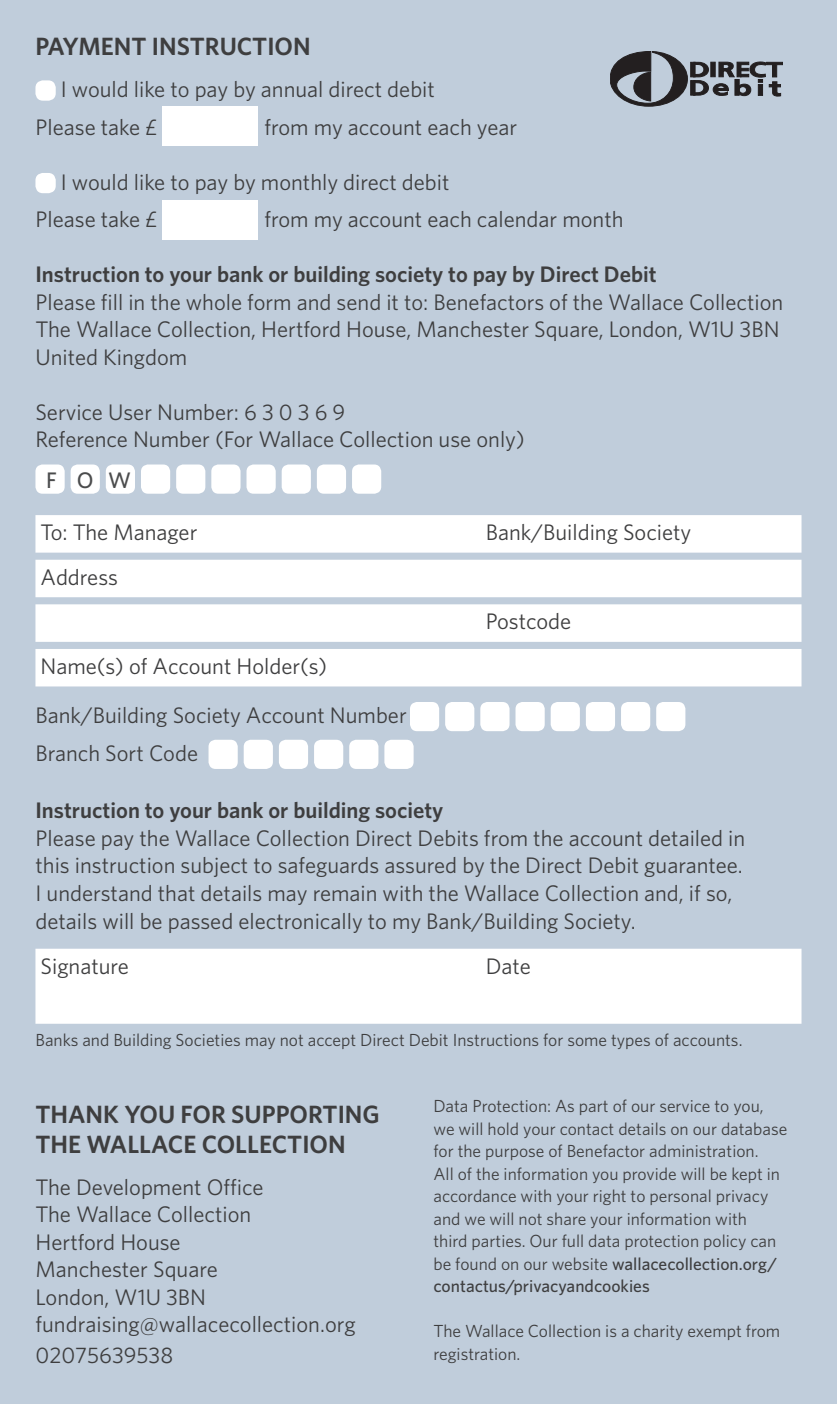
<style>
.page{position:relative;width:837px;height:1404px;background:#fff}
.page>*{position:absolute;margin:0;border:0;box-sizing:border-box;transform-origin:0 0}
.t1{font:600 25px/30px "Whitney";color:#3e3e3f}
.t2{font:22.5px/27.5px "Whitney";color:#3e3e3f}
.t3{font:600 22.5px "Whitney";color:#3e3e3f}
.t4{font:500 22.5px "Whitney";color:#4b4c4d}
.t5{font:17.5px/22.5px "Whitney";color:#3e3e3f}
.s1{font-weight:600}
.s2{font-weight:500}
</style>
<div class="page">
<div style="left:0;top:0;width:836px;height:1403px;background:#c0cddb"></div>
<div style="left:35px;top:515px;width:766px;height:37px;background:#fff"></div>
<div style="left:35px;top:559px;width:766px;height:38px;background:#fff"></div>
<div style="left:35px;top:604px;width:766px;height:37px;background:#fff"></div>
<div style="left:35px;top:649px;width:766px;height:37px;background:#fff"></div>
<div style="left:35px;top:948px;width:766px;height:75px;background:#fff"></div>
<div style="left:35px;top:80px;width:21px;height:21px;background:#fff;border-radius:8px"></div>
<div style="left:35px;top:173px;width:21px;height:20px;background:#fff;border-radius:8px"></div>
<div style="left:410px;top:702px;width:29px;height:29px;background:#fff;border-radius:7px"></div>
<div style="left:445px;top:702px;width:29px;height:29px;background:#fff;border-radius:7px"></div>
<div style="left:480px;top:702px;width:29px;height:29px;background:#fff;border-radius:7px"></div>
<div style="left:515px;top:702px;width:29px;height:29px;background:#fff;border-radius:7px"></div>
<div style="left:550px;top:702px;width:29px;height:29px;background:#fff;border-radius:7px"></div>
<div style="left:585px;top:702px;width:29px;height:29px;background:#fff;border-radius:7px"></div>
<div style="left:620px;top:702px;width:30px;height:29px;background:#fff;border-radius:7px"></div>
<div style="left:656px;top:702px;width:29px;height:29px;background:#fff;border-radius:7px"></div>
<div style="left:208px;top:739px;width:30px;height:29px;background:#fff;border-radius:7px"></div>
<div style="left:243px;top:739px;width:30px;height:29px;background:#fff;border-radius:7px"></div>
<div style="left:279px;top:739px;width:29px;height:29px;background:#fff;border-radius:7px"></div>
<div style="left:314px;top:739px;width:29px;height:29px;background:#fff;border-radius:7px"></div>
<div style="left:349px;top:739px;width:29px;height:29px;background:#fff;border-radius:7px"></div>
<div style="left:384px;top:739px;width:29px;height:29px;background:#fff;border-radius:7px"></div>
<div style="left:35px;top:464px;width:30px;height:29px;background:#fff;border-radius:7px"></div>
<div style="left:71px;top:464px;width:29px;height:29px;background:#fff;border-radius:7px"></div>
<div style="left:106px;top:464px;width:29px;height:29px;background:#fff;border-radius:7px"></div>
<div style="left:141px;top:464px;width:29px;height:29px;background:#fff;border-radius:7px"></div>
<div style="left:176px;top:464px;width:29px;height:29px;background:#fff;border-radius:7px"></div>
<div style="left:211px;top:464px;width:29px;height:29px;background:#fff;border-radius:7px"></div>
<div style="left:246px;top:464px;width:29px;height:29px;background:#fff;border-radius:7px"></div>
<div style="left:281px;top:464px;width:30px;height:29px;background:#fff;border-radius:7px"></div>
<div style="left:317px;top:464px;width:29px;height:29px;background:#fff;border-radius:7px"></div>
<div style="left:352px;top:464px;width:29px;height:29px;background:#fff;border-radius:7px"></div>
<svg style="left:610px;top:51px;width:77px;height:55px"></svg>
<div style="left:690px;top:62px;width:4px;height:15px;border:1px solid #231f20"></div>
<div style="left:690px;top:81px;width:4px;height:14px;border:1px solid #231f20"></div>
<svg style="left:693px;top:61px;width:89px;height:35px"></svg>
<div style="left:162px;top:106px;width:96px;height:39px;background:#fff"></div>
<div style="left:162px;top:200px;width:96px;height:39px;background:#fff"></div>
<p class="t1" style="left:35px;top:31px;width:277px">PAYMENT INSTRUCTION</p>
<p class="t2" style="left:61px;top:75px;width:375px">I would like to pay by annual direct debit</p>
<p class="t2" style="left:35px;top:112px;width:123px">Please take £</p>
<p class="t2" style="left:264px;top:112px;width:254px">from my account each year</p>
<p class="t2" style="left:61px;top:167px;width:390px">I would like to pay by monthly direct debit</p>
<p class="t2" style="left:35px;top:205px;width:123px">Please take £</p>
<p class="t2" style="left:264px;top:205px;width:360px">from my account each calendar month</p>
<p class="t2" style="left:35px;top:260px;width:749px"><span class="s1">Instruction to your bank or building society to pay by Direct Debit<br></span>Please fill in the whole form and send it to: Benefactors of the Wallace Collection</p>
<p class="t2" style="left:35px;top:315px;width:745px">The Wallace Collection, Hertford House, Manchester Square, London, W1U 3BN<br>United Kingdom</p>
<p class="t2" style="left:35px;top:397px;width:311px">Service User Number: 6 3 0 3 6 9</p>
<p class="t2" style="left:35px;top:425px;width:490px">Reference Number (For Wallace Collection use only)</p>
<p class="t4" style="left:46px;top:465px;width:87px">F O W</p>
<p class="t2" style="left:41px;top:517px;width:158px">To: The Manager</p>
<p class="t2" style="left:485px;top:517px;width:207px">Bank/Building Society</p>
<p class="t2" style="left:41px;top:562px;width:79px">Address</p>
<p class="t2" style="left:485px;top:607px;width:87px">Postcode</p>
<p class="t2" style="left:41px;top:651px;width:288px">Name(s) of Account Holder(s)</p>
<p class="t2" style="left:35px;top:701px;width:372px">Bank/Building Society Account Number</p>
<p class="t2" style="left:35px;top:738px;width:164px">Branch Sort Code</p>
<p class="t3" style="left:35px;top:795px;width:409px">Instruction to your bank or building society</p>
<p class="t2" style="left:35px;top:823px;width:711px">Please pay the Wallace Collection Direct Debits from the account detailed in this instruction subject to safeguards assured by the Direct Debit guarantee.<br>I understand that details may remain with the Wallace Collection and, if so, details will be passed electronically to my Bank/Building Society.</p>
<p class="t2" style="left:41px;top:951px;width:90px">Signature</p>
<p class="t2" style="left:485px;top:951px;width:46px">Date</p>
<p class="t5" style="left:35px;top:1027px;width:708px">Banks and Building Societies may not accept Direct Debit Instructions for some types of accounts.</p>
<p class="t1" style="left:35px;top:1098px;width:345px">THANK YOU FOR SUPPORTING<br>THE WALLACE COLLECTION</p>
<p class="t2" style="left:35px;top:1172px;width:322px">The Development Office<br>The Wallace Collection<br>Hertford House<br>Manchester Square<br>London, W1U 3BN fundraising@wallacecollection.org</p>
<p class="t2" style="left:35px;top:1340px;width:139px">02075639538</p>
<p class="t5" style="left:433px;top:1094px;width:355px">Data Protection: As part of our service to you, we will hold your contact details on our database for the purpose of Benefactor administration.<br>All of the information you provide will be kept in accordance with your right to personal privacy and we will not share your information with<br>third parties. Our full data protection policy can be found on our website <span class="s2">wallacecollection.org/ contactus/privacyandcookies</span></p>
<p class="t5" style="left:433px;top:1319px;width:348px">The Wallace Collection is a charity exempt from registration.</p>
</div>
